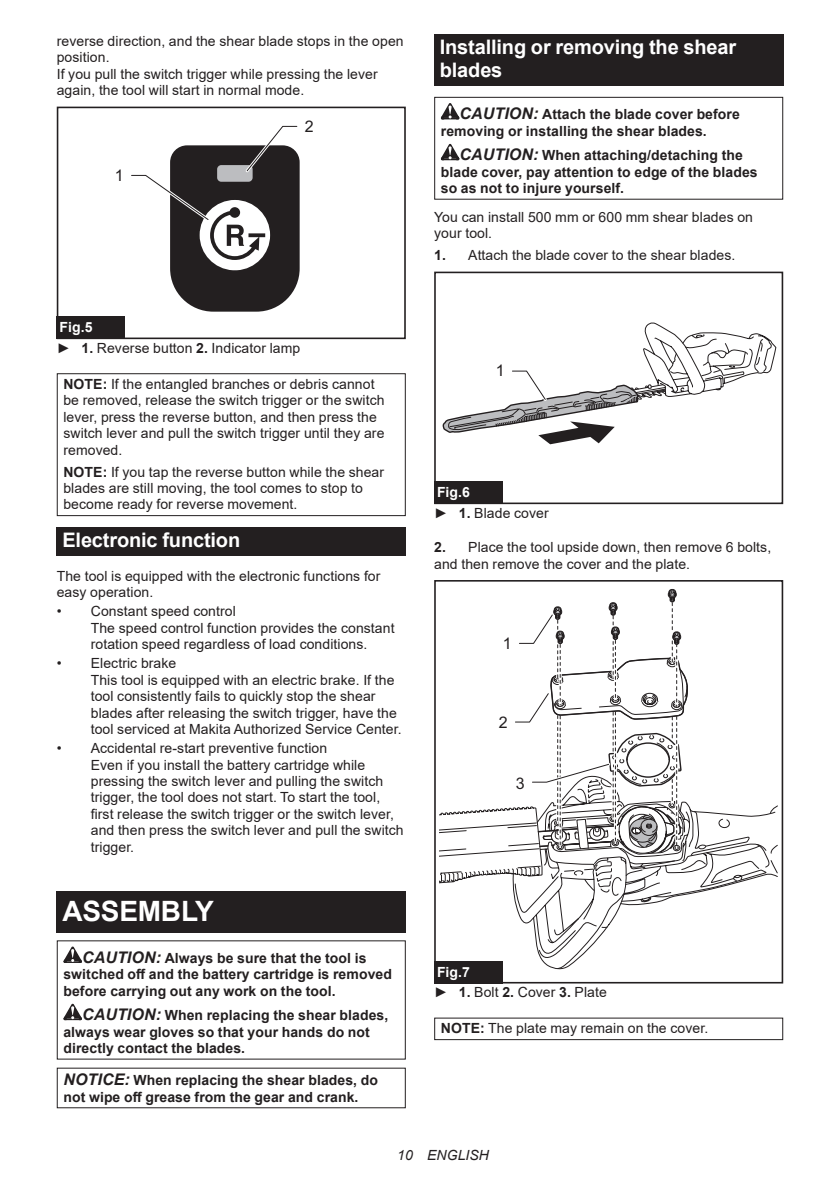
<style>
.page{position:relative;width:840px;height:1191px;background:#fff}
.page>*{position:absolute;margin:0;border:0;box-sizing:border-box;transform-origin:0 0}
.t1{font:700 28px "Arial";letter-spacing:-.01em;color:#fff}
.t2{font:700 20px/23.4px "Arial";letter-spacing:-.01em;color:#fff}
.t3{font:16px "Arial";color:#231f20}
.t4{font:14px/16.4px "Arial";letter-spacing:.005em;color:#231f20}
.t5{font:700 14px/16.4px "Arial";letter-spacing:.005em;color:#231f20}
.t6{font:italic 14px "Arial";letter-spacing:.005em;color:#231f20}
.t7{font:700 14px "Arial";color:#fff}
.s1{font-weight:700;color:#fff}
.s2{font-weight:700}
.s3{font-style:italic;font-size:16px}
</style>
<div class="page">
<div style="left:57px;top:107px;width:348px;height:232px;border:2px solid #231f20"></div>
<svg style="left:131px;top:125px;width:169px;height:187px"></svg>
<div style="left:57px;top:316px;width:68px;height:23px;background:#231f20"></div>
<div style="left:57px;top:373px;width:348px;height:143px;border:1px solid #231f20"></div>
<div style="left:57px;top:527px;width:348px;height:29px;background:#231f20"></div>
<div style="left:57px;top:891px;width:348px;height:41px;background:#231f20"></div>
<svg style="left:63px;top:946px;width:19px;height:17px"></svg>
<svg style="left:63px;top:1003px;width:19px;height:17px"></svg>
<div style="left:434px;top:34px;width:348px;height:52px;background:#231f20"></div>
<svg style="left:440px;top:103px;width:19px;height:16px"></svg>
<svg style="left:440px;top:144px;width:19px;height:16px"></svg>
<div style="left:434px;top:97px;width:348px;height:103px;border:1px solid #231f20"></div>
<div style="left:434px;top:272px;width:348px;height:232px;border:2px solid #231f20"></div>
<svg style="left:442px;top:322px;width:334px;height:123px"></svg>
<div style="left:434px;top:481px;width:68px;height:23px;background:#231f20"></div>
<div style="left:434px;top:580px;width:348px;height:403px;border:2px solid #231f20"></div>
<svg style="left:439px;top:589px;width:338px;height:380px"></svg>
<div style="left:434px;top:960px;width:68px;height:23px;background:#231f20"></div>
<div style="left:434px;top:1017px;width:348px;height:23px;border:1px solid #231f20"></div>
<p class="t4" style="left:57px;top:33px;width:348px">reverse direction, and the shear blade stops in the open position.<br>If you pull the switch trigger while pressing the lever again, the tool will start in normal mode.</p>
<p class="t3" style="left:115px;top:164px;width:10px">1</p>
<p class="t3" style="left:304px;top:115px;width:10px">2</p>
<p class="t4" style="left:57px;top:317px;width:245px;line-height:20.2px"><span class="s1">Fig.5<br></span>► <span class="s2">1.</span> Reverse button <span class="s2">2.</span> Indicator lamp</p>
<p class="t4" style="left:63px;top:376px;width:322px"><span class="s2">NOTE:</span> If the entangled branches or debris cannot be removed, release the switch trigger or the switch lever, press the reverse button, and then press the switch lever and pull the switch trigger until they are removed.</p>
<p class="t4" style="left:63px;top:463px;width:322px"><span class="s2">NOTE:</span> If you tap the reverse button while the shear blades are still moving, the tool comes to stop to become ready for reverse movement.</p>
<h2 class="t2" style="left:62px;top:529px;width:179px">Electronic function</h2>
<p class="t4" style="left:57px;top:567px;width:325px">The tool is equipped with the electronic functions for easy operation.</p>
<p class="t4" style="left:91px;top:603px;width:305px;text-indent:-34px">• Constant speed control<br>The speed control function provides the constant rotation speed regardless of load conditions.</p>
<p class="t4" style="left:91px;top:655px;width:312px;text-indent:-34px">• Electric brake<br>This tool is equipped with an electric brake. If the tool consistently fails to quickly stop the shear blades after releasing the switch trigger, have the tool serviced at Makita Authorized Service Center.</p>
<p class="t4" style="left:91px;top:740px;width:314px;text-indent:-34px">• Accidental re-start preventive function<br>Even if you install the battery cartridge while pressing the switch lever and pulling the switch trigger, the tool does not start. To start the tool, first release the switch trigger or the switch lever, and then press the switch lever and pull the switch trigger.</p>
<h1 class="t1" style="left:62px;top:891px;width:153px">ASSEMBLY</h1>
<p class="t5" style="left:63px;top:950px;width:330px;text-indent:19px"><span class="s3">CAUTION:</span> Always be sure that the tool is switched off and the battery cartridge is removed before carrying out any work on the tool.</p>
<p class="t5" style="left:63px;top:1007px;width:326px;text-indent:19px"><span class="s3">CAUTION:</span> When replacing the shear blades, always wear gloves so that your hands do not directly contact the blades.</p>
<p class="t5" style="left:63px;top:1072px;width:316px"><span class="s3">NOTICE:</span> When replacing the shear blades, do not wipe off grease from the gear and crank.</p>
<h2 class="t2" style="left:439px;top:36px;width:298px">Installing or removing the shear blades</h2>
<p class="t5" style="left:440px;top:106px;width:300px;text-indent:19px"><span class="s3">CAUTION:</span> Attach the blade cover before removing or installing the shear blades.</p>
<p class="t5" style="left:440px;top:147px;width:318px;text-indent:19px"><span class="s3">CAUTION:</span> When attaching/detaching the blade cover, pay attention to edge of the blades so as not to injure yourself.</p>
<p class="t4" style="left:434px;top:208px;width:320px">You can install 500 mm or 600 mm shear blades on your tool.</p>
<p class="t4" style="left:434px;top:247px;width:302px"><span class="s2">1.</span> Attach the blade cover to the shear blades.</p>
<p class="t3" style="left:495px;top:360px;width:10px">1</p>
<p class="t4" style="left:434px;top:482px;width:116px;line-height:20.2px"><span class="s1">Fig.6<br></span>► <span class="s2">1.</span> Blade cover</p>
<p class="t4" style="left:434px;top:539px;width:338px"><span class="s2">2.</span> Place the tool upside down, then remove 6 bolts, and then remove the cover and the plate.</p>
<p class="t3" style="left:502px;top:632px;width:10px">1</p>
<p class="t3" style="left:498px;top:711px;width:10px">2</p>
<p class="t3" style="left:515px;top:773px;width:10px">3</p>
<p class="t7" style="left:462px;top:962px;width:9px">6</p>
<p class="t4" style="left:434px;top:961px;width:174px;line-height:20.2px"><span class="s1">Fig.7<br></span>► <span class="s2">1.</span> Bolt <span class="s2">2.</span> Cover <span class="s2">3.</span> Plate</p>
<p class="t4" style="left:440px;top:1020px;width:269px"><span class="s2">NOTE:</span> The plate may remain on the cover.</p>
<p class="t6" style="left:397px;top:1146px;width:93px">10 ENGLISH</p>
</div>
